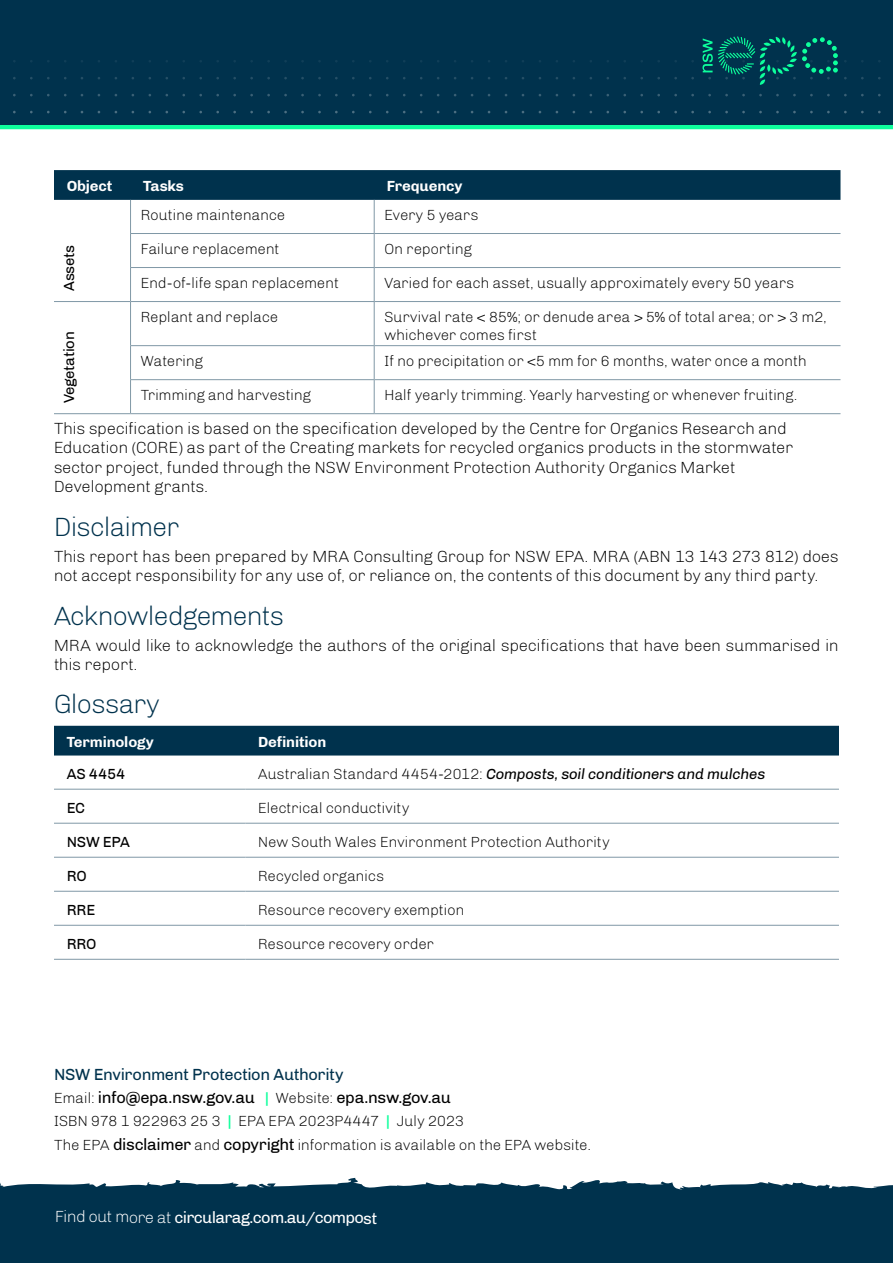
<style>
.page{position:relative;width:893px;height:1263px;background:#fff}
.page>*{position:absolute;margin:0;border:0;box-sizing:border-box;transform-origin:0 0}
.H2_L__blue__18_19{font:300 27px "Chivo";letter-spacing:-.04em;color:#00324d}
.Body_L__Black__11_13{font:300 16.5px/19.5px "Chivo";letter-spacing:-.02em;color:#000}
.PIC_table_span{font:16.5px "Chivo";letter-spacing:-.02em;color:#000}
.t1{font:16.5px "Chivo";letter-spacing:-.045em;color:#fff}
.H3_Blue_Reg_13_pt{font:16.5px "Chivo";letter-spacing:-.02em;color:#00324d}
.Table_text{font:300 15px/18px "Chivo";letter-spacing:-.015em;color:#000}
.PIC_table_span-2{font:300 15px "Chivo";letter-spacing:-.015em;color:#000}
.Table_text-2{font:italic 15px "Chivo";letter-spacing:-.015em;color:#000}
.Table_header{font:700 15px "Chivo";letter-spacing:-.01em;color:#fff}
.Table_text_reg{font:15px "Chivo";letter-spacing:-.015em;color:#000}
.s1{font-weight:300;font-style:normal}
.s2{font-weight:300;font-size:15px}
.s3{font-weight:700;font-size:15px;color:#0dff9c}
.s4{font-weight:700;color:#0dff9c}
.s5{font-weight:400;font-size:16.5px}
.s6{font-weight:300}
</style>
<div class="page">
<div style="left:0;top:0;width:893px;height:125px;background:#00324d"></div>
<hr style="left:0;top:125px;width:893px;height:4px;background:#0dff9c">
<svg style="left:13px;top:60px;width:308px;height:54px"></svg>
<svg style="left:335px;top:60px;width:546px;height:54px"></svg>
<svg style="left:702px;top:36px;width:136px;height:49px"></svg>
<svg style="left:0;top:1177px;width:893px;height:86px;background:#17445d"></svg>
<div style="left:54px;top:170px;width:786px;height:30px;background:#00324d"></div>
<hr style="left:130px;top:200px;width:1px;height:33px;background:#8098a6">
<hr style="left:374px;top:200px;width:1px;height:33px;background:#8098a6">
<hr style="left:130px;top:234px;width:1px;height:33px;background:#8098a6">
<hr style="left:130px;top:268px;width:1px;height:33px;background:#8098a6">
<hr style="left:130px;top:233px;width:244px;height:1px;background:#8098a6">
<hr style="left:374px;top:233px;width:466px;height:1px;background:#8098a6">
<hr style="left:374px;top:234px;width:1px;height:33px;background:#8098a6">
<hr style="left:374px;top:268px;width:1px;height:33px;background:#8098a6">
<hr style="left:130px;top:267px;width:244px;height:1px;background:#8098a6">
<hr style="left:374px;top:267px;width:466px;height:1px;background:#8098a6">
<hr style="left:54px;top:301px;width:77px;height:1px;background:#8098a6">
<hr style="left:130px;top:302px;width:1px;height:43px;background:#8098a6">
<hr style="left:131px;top:301px;width:243px;height:1px;background:#8098a6">
<hr style="left:374px;top:301px;width:466px;height:1px;background:#8098a6">
<hr style="left:374px;top:302px;width:1px;height:43px;background:#8098a6">
<hr style="left:130px;top:346px;width:1px;height:33px;background:#8098a6">
<hr style="left:130px;top:345px;width:244px;height:1px;background:#8098a6">
<hr style="left:374px;top:345px;width:466px;height:1px;background:#8098a6">
<hr style="left:374px;top:346px;width:1px;height:33px;background:#8098a6">
<hr style="left:54px;top:413px;width:77px;height:1px;background:#8098a6">
<hr style="left:130px;top:380px;width:1px;height:33px;background:#8098a6">
<hr style="left:130px;top:379px;width:244px;height:1px;background:#8098a6">
<hr style="left:374px;top:379px;width:466px;height:1px;background:#8098a6">
<hr style="left:374px;top:380px;width:1px;height:33px;background:#8098a6">
<hr style="left:131px;top:413px;width:243px;height:1px;background:#8098a6">
<hr style="left:374px;top:413px;width:466px;height:1px;background:#8098a6">
<div style="left:54px;top:726px;width:785px;height:29px;background:#00324d"></div>
<hr style="left:54px;top:789px;width:191px;height:1px;background:#8098a6">
<hr style="left:245px;top:789px;width:594px;height:1px;background:#8098a6">
<hr style="left:54px;top:823px;width:191px;height:1px;background:#8098a6">
<hr style="left:245px;top:823px;width:594px;height:1px;background:#8098a6">
<hr style="left:54px;top:857px;width:191px;height:1px;background:#8098a6">
<hr style="left:245px;top:857px;width:594px;height:1px;background:#8098a6">
<hr style="left:54px;top:891px;width:191px;height:1px;background:#8098a6">
<hr style="left:245px;top:891px;width:594px;height:1px;background:#8098a6">
<hr style="left:54px;top:925px;width:191px;height:1px;background:#8098a6">
<hr style="left:245px;top:925px;width:594px;height:1px;background:#8098a6">
<hr style="left:54px;top:959px;width:191px;height:1px;background:#8098a6">
<hr style="left:245px;top:959px;width:594px;height:1px;background:#8098a6">
<p class="Table_header" style="left:67px;top:177px;width:47px">Object</p>
<p class="Table_header" style="left:143px;top:177px;width:42px">Tasks</p>
<p class="Table_header" style="left:387px;top:177px;width:77px">Frequency</p>
<p class="Table_text_reg" style="left:60px;top:291px;width:48px;rotate:-90deg">Assets</p>
<p class="Table_text" style="left:141px;top:206px;width:146px">Routine maintenance</p>
<p class="Table_text" style="left:384px;top:206px;width:96px">Every 5 years</p>
<p class="Table_text" style="left:141px;top:240px;width:141px">Failure replacement</p>
<p class="Table_text" style="left:384px;top:240px;width:89px">On reporting</p>
<p class="Table_text" style="left:141px;top:274px;width:200px">End-of-life span replacement</p>
<p class="Table_text" style="left:384px;top:274px;width:412px">Varied for each asset, usually approximately every 50 years</p>
<p class="Table_text" style="left:141px;top:308px;width:139px">Replant and replace</p>
<p class="Table_text" style="left:384px;top:308px;width:444px">Survival rate &lt; 85%; or denude area &gt; 5% of total area; or &gt; 3 m2, whichever comes first</p>
<p class="Table_text" style="left:141px;top:352px;width:64px">Watering</p>
<p class="Table_text" style="left:384px;top:352px;width:424px">If no precipitation or &lt;5 mm for 6 months, water once a month</p>
<p class="Table_text" style="left:141px;top:386px;width:172px">Trimming and harvesting</p>
<p class="Table_text" style="left:384px;top:386px;width:415px">Half yearly trimming. Yearly harvesting or whenever fruiting.</p>
<p class="Body_L__Black__11_13" style="left:54px;top:419px;width:741px">This specification is based on the specification developed by the Centre for Organics Research and Education (CORE) as part of the Creating markets for recycled organics products in the stormwater sector project, funded through the NSW Environment Protection Authority Organics Market Development grants.</p>
<h2 class="H2_L__blue__18_19" style="left:54px;top:511px;width:127px">Disclaimer</h2>
<p class="Body_L__Black__11_13" style="left:54px;top:546px;width:786px">This report has been prepared by MRA Consulting Group for NSW EPA. MRA (ABN 13 143 273 812) does not accept responsibility for any use of, or reliance on, the contents of this document by any third party.</p>
<h2 class="H2_L__blue__18_19" style="left:54px;top:600px;width:232px">Acknowledgements</h2>
<p class="Body_L__Black__11_13" style="left:54px;top:635px;width:786px">MRA would like to acknowledge the authors of the original specifications that have been summarised in this report.</p>
<h2 class="H2_L__blue__18_19" style="left:54px;top:688px;width:108px">Glossary</h2>
<p class="Table_header" style="left:67px;top:733px;width:89px">Terminology</p>
<p class="Table_header" style="left:258px;top:733px;width:70px">Definition</p>
<p class="Table_text_reg" style="left:67px;top:765px;width:60px">AS 4454</p>
<p class="Table_text-2" style="left:258px;top:765px;width:509px"><span class="s1">Australian Standard 4454-2012:</span> Composts, soil conditioners and mulches</p>
<p class="Table_text_reg" style="left:67px;top:799px;width:20px">EC</p>
<p class="Table_text" style="left:258px;top:799px;width:153px">Electrical conductivity</p>
<p class="Table_text_reg" style="left:67px;top:833px;width:65px">NSW EPA</p>
<p class="Table_text" style="left:258px;top:833px;width:353px">New South Wales Environment Protection Authority</p>
<p class="Table_text_reg" style="left:67px;top:867px;width:22px">RO</p>
<p class="Table_text" style="left:258px;top:867px;width:128px">Recycled organics</p>
<p class="Table_text_reg" style="left:67px;top:901px;width:30px">RRE</p>
<p class="Table_text" style="left:258px;top:901px;width:208px">Resource recovery exemption</p>
<p class="Table_text_reg" style="left:67px;top:935px;width:31px">RRO</p>
<p class="Table_text" style="left:258px;top:935px;width:178px">Resource recovery order</p>
<p class="Table_text_reg" style="left:60px;top:403px;width:74px;rotate:-90deg">Vegetation</p>
<h2 class="H3_Blue_Reg_13_pt" style="left:54px;top:1065px;width:291px">NSW Environment Protection Authority</h2>
<p class="PIC_table_span" style="left:54px;top:1088px;width:399px"><span class="s2">Email:</span> info@epa.nsw.gov.au <span class="s3">|</span> <span class="s2">Website:</span> epa.nsw.gov.au</p>
<p class="PIC_table_span-2" style="left:54px;top:1112px;width:412px">ISBN 978 1 922963 25 3 <span class="s4">|</span> EPA EPA 2023P4447 <span class="s4">|</span> July 2023</p>
<p class="PIC_table_span-2" style="left:54px;top:1136px;width:539px">The EPA <span class="s5">disclaimer</span> and <span class="s5">copyright</span> information is available on the EPA website.</p>
<p class="t1" style="left:55px;top:1208px;width:323px"><span class="s6">Find out more at</span> circularag.com.au/compost</p>
</div>
